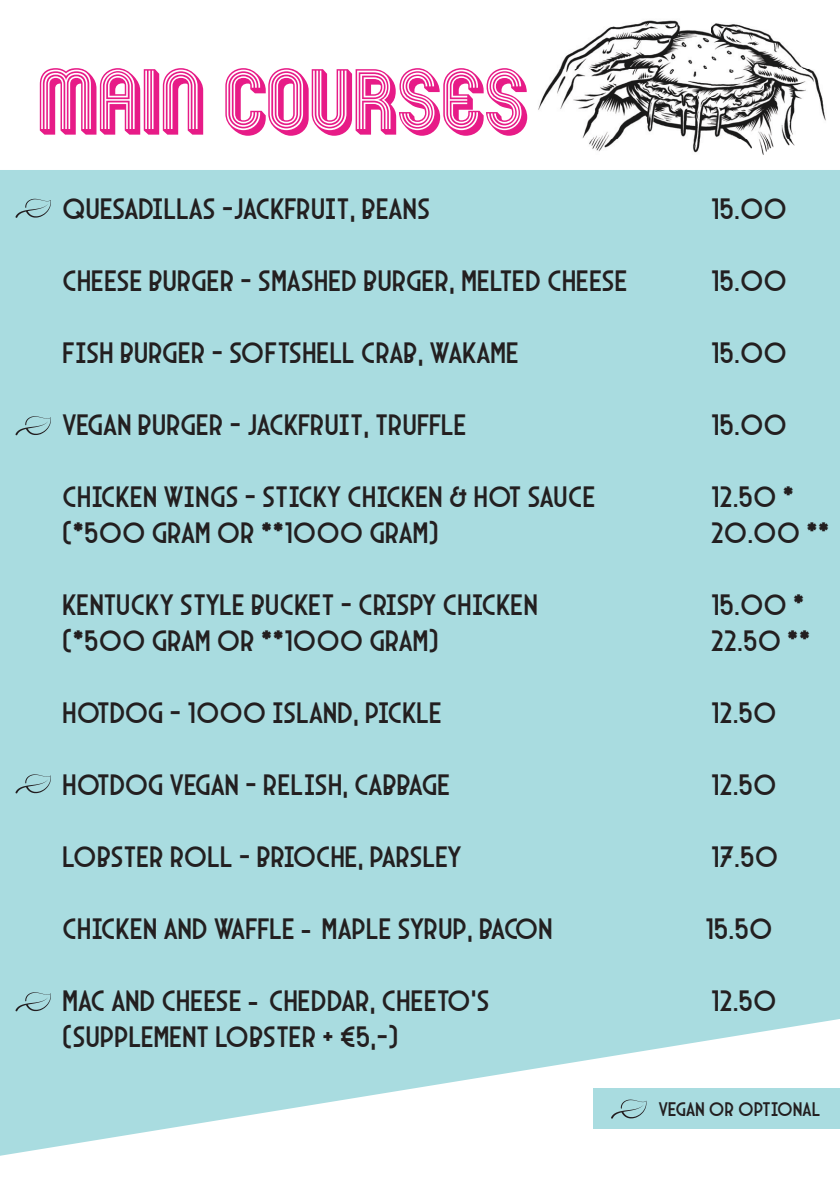
<style>
.page{position:relative;width:840px;height:1191px;background:#fff}
.page>*{position:absolute;margin:0;border:0;box-sizing:border-box;transform-origin:0 0}
.t1{font:80px "Mexcellent 3 D";color:#e71b87}
.t2{font:30px "Arcane Nine";letter-spacing:-.015em;color:#231f20}
.t3{font:20px "Arcane Nine";letter-spacing:-.015em;color:#231f20}
</style>
<div class="page">
<img style="left:538px;top:20px;width:288px;height:135px">
<div style="left:0;top:170px;width:839px;height:985px;background:#a9dce0"></div>
<svg style="left:15px;top:199px;width:36px;height:19px"></svg>
<svg style="left:15px;top:416px;width:36px;height:19px"></svg>
<svg style="left:15px;top:774px;width:36px;height:19px"></svg>
<svg style="left:15px;top:992px;width:36px;height:19px"></svg>
<div style="left:593px;top:1088px;width:246px;height:41px;background:#a9dce0"></div>
<svg style="left:611px;top:1099px;width:35px;height:19px"></svg>
<h1 class="t1" style="left:36px;top:53px;width:491px">MAIN COURSES</h1>
<p class="t2" style="left:62px;top:191px;width:369px">QUESADILLAS -JACKFRUIT, BEANS</p>
<p class="t2" style="left:710px;top:191px;width:78px">15.00</p>
<p class="t2" style="left:62px;top:263px;width:567px">CHEESE BURGER - SMASHED BURGER, MELTED CHEESE</p>
<p class="t2" style="left:710px;top:263px;width:78px">15.00</p>
<p class="t2" style="left:62px;top:335px;width:458px">FISH BURGER - SOFTSHELL CRAB, WAKAME</p>
<p class="t2" style="left:710px;top:335px;width:78px">15.00</p>
<p class="t2" style="left:62px;top:407px;width:406px">VEGAN BURGER - JACKFRUIT, TRUFFLE</p>
<p class="t2" style="left:710px;top:407px;width:78px">15.00</p>
<p class="t2" style="left:62px;top:479px;width:534px">CHICKEN WINGS - STICKY CHICKEN &amp; HOT SAUCE</p>
<p class="t2" style="left:710px;top:479px;width:85px">12.50 *</p>
<p class="t2" style="left:62px;top:515px;width:378px">(*500 GRAM OR **1000 GRAM)</p>
<p class="t2" style="left:710px;top:515px;width:120px">20.00 **</p>
<p class="t2" style="left:62px;top:587px;width:477px">KENTUCKY STYLE BUCKET - CRISPY CHICKEN</p>
<p class="t2" style="left:710px;top:587px;width:95px">15.00 *</p>
<p class="t2" style="left:62px;top:623px;width:378px">(*500 GRAM OR **1000 GRAM)</p>
<p class="t2" style="left:710px;top:623px;width:101px">22.50 **</p>
<p class="t2" style="left:62px;top:695px;width:381px">HOTDOG - 1000 ISLAND, PICKLE</p>
<p class="t2" style="left:710px;top:695px;width:67px">12.50</p>
<p class="t2" style="left:62px;top:767px;width:389px">HOTDOG VEGAN - RELISH, CABBAGE</p>
<p class="t2" style="left:710px;top:767px;width:67px">12.50</p>
<p class="t2" style="left:62px;top:839px;width:401px">LOBSTER ROLL - BRIOCHE, PARSLEY</p>
<p class="t2" style="left:710px;top:839px;width:69px">17.50</p>
<p class="t2" style="left:62px;top:911px;width:492px">CHICKEN AND WAFFLE – MAPLE SYRUP, BACON</p>
<p class="t2" style="left:704px;top:911px;width:69px">15.50</p>
<p class="t2" style="left:62px;top:983px;width:429px">MAC AND CHEESE – CHEDDAR, CHEETO’S</p>
<p class="t2" style="left:710px;top:983px;width:67px">12.50</p>
<p class="t2" style="left:62px;top:1019px;width:338px">(SUPPLEMENT LOBSTER + €5,-)</p>
<p class="t3" style="left:658px;top:1097px;width:163px">VEGAN OR OPTIONAL</p>
</div>
